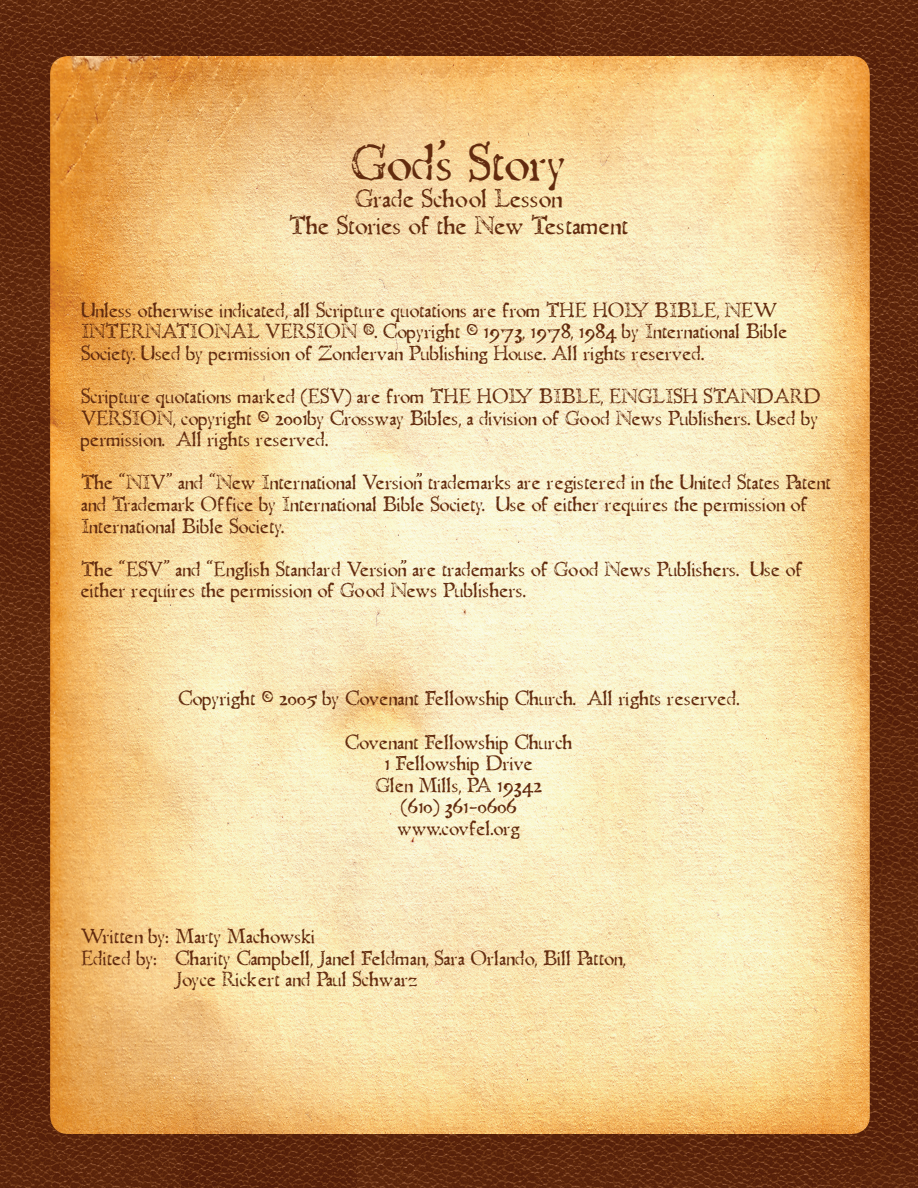
<style>
.page{position:relative;width:918px;height:1188px;background:#fff}
.page>*{position:absolute;margin:0;border:0;box-sizing:border-box;transform-origin:0 0}
.t1{font:45px "Telegdi Antique";color:#622b0f}
.t2{font:22.5px "Telegdi Antique";color:#622b0f}
.t3{font:18px/21.6px "Telegdi Antique";color:#622b0f}
</style>
<div class="page">
<img style="left:180px;top:0;width:376px;height:56px">
<img style="left:556px;top:0;width:362px;height:560px">
<img style="left:180px;top:1134px;width:177px;height:54px">
<img style="left:357px;top:622px;width:561px;height:566px">
<img style="left:0;top:0;width:180px;height:343px">
<img style="left:0;top:909px;width:180px;height:279px">
<img style="left:0;top:343px;width:50px;height:566px">
<img style="left:50px;top:56px;width:820px;height:1078px;border-radius:18px">
<p class="t1" style="left:351px;top:127px;width:218px">God’s Story</p>
<p class="t2" style="left:355px;top:180px;width:209px">Grade School Lesson</p>
<p class="t2" style="left:289px;top:207px;width:341px">The Stories of the New Testament</p>
<p class="t3" style="left:81px;top:298px;width:708px">Unless otherwise indicated, all Scripture quotations are from THE HOLY BIBLE, NEW<br>INTERNATIONAL VERSION ®. Copyright © 1973, 1978, 1984 by International Bible<br>Society. Used by permission of Zondervan Publishing House. All rights reserved.</p>
<p class="t3" style="left:81px;top:384px;width:741px;text-align:justify">Scripture quotations marked (ESV) are from THE HOLY BIBLE, ENGLISH STANDARD VERSION, copyright © 2001by Crossway Bibles, a division of Good News Publishers. Used by permission. All rights reserved.</p>
<p class="t3" style="left:81px;top:471px;width:752px">The “NIV” and “New International Version” trademarks are registered in the United States Patent and Trademark Office by International Bible Society. Use of either requires the permission of<br>International Bible Society.</p>
<p class="t3" style="left:81px;top:557px;width:724px">The “ESV” and “English Standard Version” are trademarks of Good News Publishers. Use of either requires the permission of Good News Publishers.</p>
<p class="t3" style="left:179px;top:687px;width:562px">Copyright © 2005 by Covenant Fellowship Church. All rights reserved.</p>
<p class="t3" style="left:345px;top:730px;width:229px">Covenant Fellowship Church</p>
<p class="t3" style="left:385px;top:752px;width:150px">1 Fellowship Drive</p>
<p class="t3" style="left:376px;top:773px;width:168px">Glen Mills, PA 19342</p>
<p class="t3" style="left:401px;top:795px;width:117px">(610) 361-0606</p>
<p class="t3" style="left:398px;top:816px;width:124px">www.covfel.org</p>
<p class="t3" style="left:81px;top:924px;width:236px">Written by: Marty Machowski</p>
<p class="t3" style="left:81px;top:946px;width:547px">Edited by: Charity Campbell, Janel Feldman, Sara Orlando, Bill Patton,</p>
<p class="t3" style="left:176px;top:968px;width:244px">Joyce Rickert and Paul Schwarz</p>
</div>
